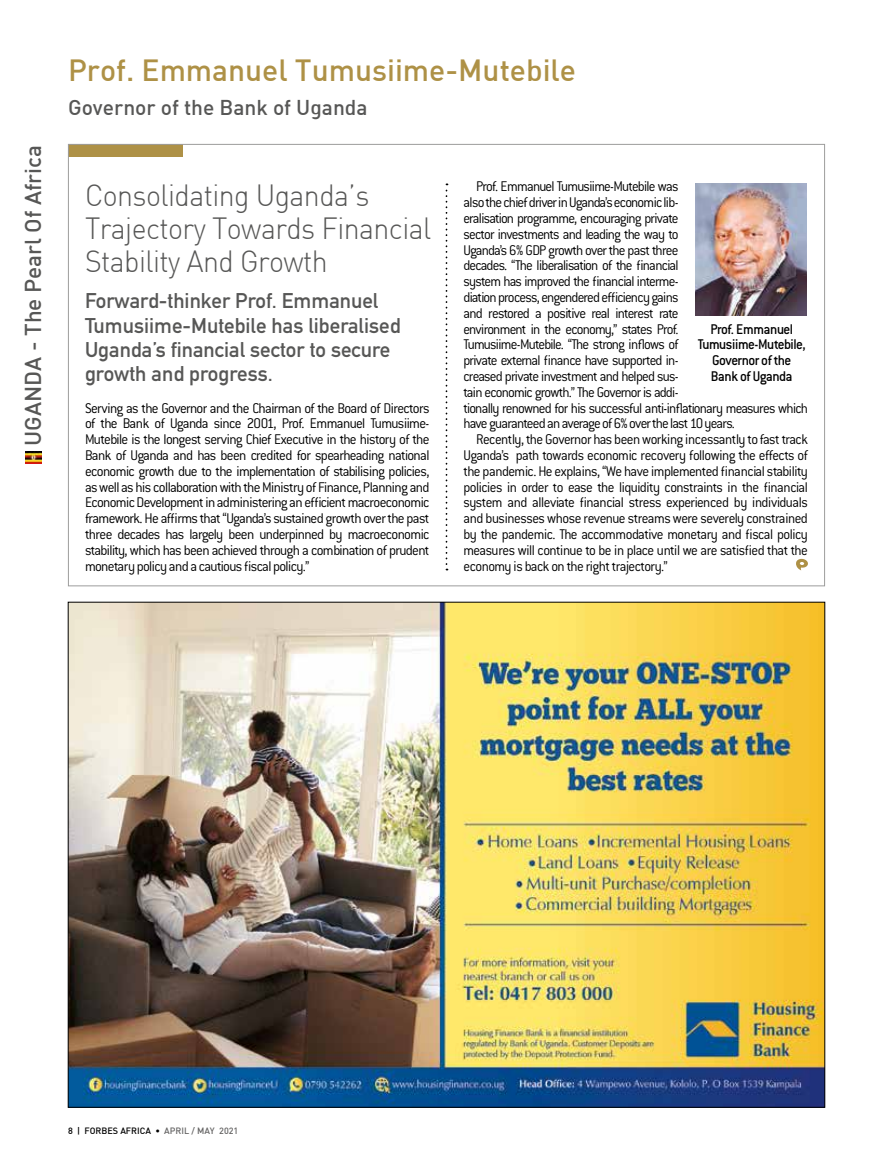
<style>
.page{position:relative;width:893px;height:1170px;background:#fff}
.page>*{position:absolute;margin:0;border:0;box-sizing:border-box;transform-origin:0 0}
.t1{font:300 30px/33px "DIN";letter-spacing:-.02em;color:#575756;scale:.95 1}
.t2{font:500 30px "DIN";color:#ae9146}
.t3{font:500 22.5px "DIN";color:#575756}
.t4{font:700 21px/24px "DIN Alternate";color:#575756}
.t5{font:500 21px "DIN";color:#575756}
.t6{font:300 15.45px/15.8px "Conduit ITC";letter-spacing:-.05em;color:#000;scale:.95 1}
.t7{font:300 15.45px/15.8px "Conduit ITC";letter-spacing:-.05em;color:#000;text-align:justify;scale:.96 1}
.t8{font:500 15.45px/15.8px "Conduit ITC";letter-spacing:-.035em;color:#000;text-align:center;scale:.96 1}
.t9{font:500 9px "DIN";color:#000}
.s1{color:#646363}
</style>
<div class="page">
<img style="left:25px;top:451px;width:16px;height:12px">
<img style="left:70px;top:604px;width:753px;height:501px">
<div style="left:68px;top:144px;width:115px;height:13px;background:#ae9146"></div>
<svg style="left:446px;top:183px;width:1px;height:387px"></svg>
<svg style="left:796px;top:559px;width:12px;height:11px"></svg>
<img style="left:696px;top:183px;width:110px;height:132px">
<h2 class="t3" style="left:19px;top:445px;width:302px;rotate:-90deg">UGANDA - The Pearl Of Africa</h2>
<h1 class="t2" style="left:68px;top:51px;width:510px">Prof. Emmanuel Tumusiime-Mutebile</h1>
<h3 class="t5" style="left:68px;top:94px;width:301px">Governor of the Bank of Uganda</h3>
<h1 class="t1" style="left:85px;top:179px;width:366px">Consolidating Uganda’s<br>Trajectory Towards Financial<br>Stability And Growth</h1>
<h3 class="t4" style="left:85px;top:287px;width:317px">Forward-thinker Prof. Emmanuel<br>Tumusiime-Mutebile has liberalised<br>Uganda’s financial sector to secure growth and progress.</h3>
<p class="t7" style="left:85px;top:400px;width:360px">Serving as the Governor and the Chairman of the Board of Directors of the Bank of Uganda since 2001, Prof. Emmanuel Tumusiime-Mutebile is the longest serving Chief Executive in the history of the Bank of Uganda and has been credited for spearheading national economic growth due to the implementation of stabilising policies, as well as his collaboration with the Ministry of Finance, Planning and Economic Development in administering an efficient macroeconomic framework. He affirms that “Uganda’s sustained growth over the past three decades has largely been underpinned by macroeconomic stability, which has been achieved through a combination of prudent monetary policy and a cautious fiscal policy.”</p>
<p class="t6" style="left:463px;top:179px;width:364px;text-indent:13px">Prof. Emmanuel Tumusiime-Mutebile was<br>also the chief driver in Uganda’s economic lib-<br>eralisation programme, encouraging private<br>sector investments and leading the way to<br>Uganda’s 6% GDP growth over the past three<br>decades. “The liberalisation of the financial<br>system has improved the financial interme-<br>diation process, engendered efficiency gains<br>and restored a positive real interest rate<br>environment in the economy,” states Prof.<br>Tumusiime-Mutebile. “The strong inflows of<br>private external finance have supported in-<br>creased private investment and helped sus-<br>tain economic growth.” The Governor is addi-<br>tionally renowned for his successful anti-inflationary measures which have guaranteed an average of 6% over the last 10 years.</p>
<p class="t6" style="left:463px;top:431px;width:364px;text-align:justify;text-indent:13px">Recently, the Governor has been working incessantly to fast track Uganda’s path towards economic recovery following the effects of the pandemic. He explains, “We have implemented financial stability policies in order to ease the liquidity constraints in the financial system and alleviate financial stress experienced by individuals and businesses whose revenue streams were severely constrained by the pandemic. The accommodative monetary and fiscal policy measures will continue to be in place until we are satisfied that the economy is back on the right trajectory.”</p>
<p class="t8" style="left:698px;top:321px;width:114px">Prof. Emmanuel<br>Tumusiime-Mutebile,<br>Governor of the<br>Bank of Uganda</p>
<p class="t9" style="left:68px;top:1124px;width:172px">8 | FORBES AFRICA • <span class="s1">APRIL / MAY 2021</span></p>
</div>
